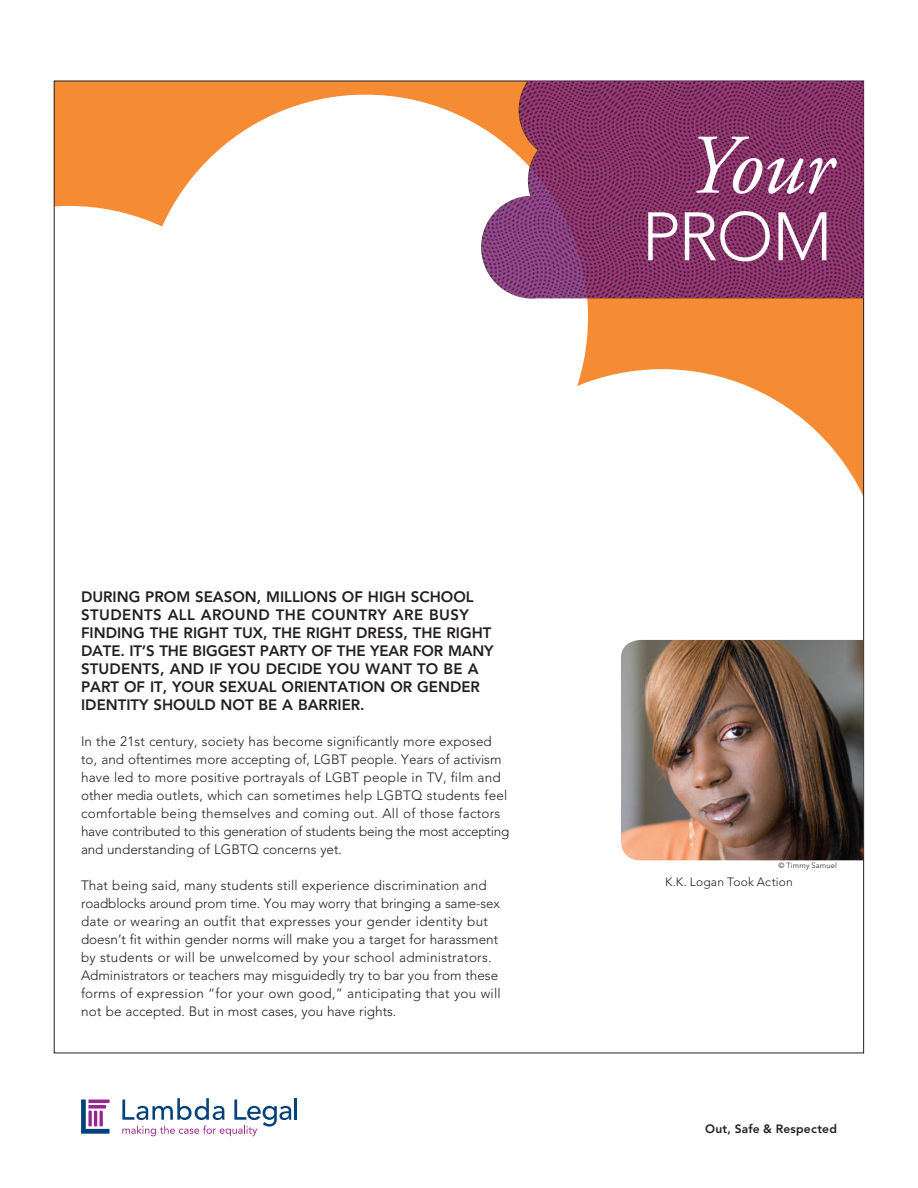
<style>
.page{position:relative;width:918px;height:1188px;background:#fff}
.page>*{position:absolute;margin:0;border:0;box-sizing:border-box;transform-origin:0 0}
.t1{font:italic 84.6px "Adobe Garamond Pro";color:#fff}
.t2{font:300 67.65px "Avenir LT Std";color:#fff}
.t3{font:800 15px/18px "Avenir LT Std";color:#231f20}
.t4{font:300 13.5px/18px "Avenir LT Std";letter-spacing:.01em;color:#231f20}
.t5{font:300 12px "Avenir LT Std";color:#231f20}
.t6{font:800 12px "Avenir LT Std";letter-spacing:.015em;color:#231f20}
.t7{font:300 7.5px "Avenir LT Std";letter-spacing:.025em;color:#231f20}
</style>
<div class="page">
<div style="left:54px;top:81px;width:810px;height:964px;background:#f58b32"></div>
<svg style="left:475px;top:369px;width:387px;height:201px;background:#fdf2e8"></svg>
<div style="left:143px;top:95px;width:445px;height:445px;background:#fff;border-radius:50%"></div>
<div style="left:56px;top:206px;width:117px;height:206px;background:#fff"></div>
<div style="left:54px;top:412px;width:421px;height:641px;background:#fff"></div>
<div style="left:255px;top:570px;width:609px;height:483px;background:#fff"></div>
<img style="left:468px;top:81px;width:396px;height:226px">
<hr style="left:295px;top:1098px;width:2px;height:22px;background:#004279">
<svg style="left:122px;top:1098px;width:169px;height:38px"></svg>
<svg style="left:81px;top:1100px;width:29px;height:34px"></svg>
<img style="left:621px;top:640px;width:242px;height:220px">
<h1 class="t1" style="left:686px;top:115px;width:148px">Your</h1>
<h2 class="t2" style="left:642px;top:197px;width:180px">Prom</h2>
<p class="t3" style="left:81px;top:587px;width:362px">DURING PROM SEASON, MILLIONS OF H IGH SCHOO</p>
<p class="t3" style="left:81px;top:587px;width:414px;text-indent:385px">L STUDENTS ALL AROUND TH E COUNTRY ARE BUSY FINDING TH E RIGHT TUX, TH E RIGHT DRESS, TH E RIGHT DATE. IT’S TH E BIGGEST PARTY OF TH E YEAR FOR MANY STUDENTS, AND IF YOU DECIDE YOU WANT TO BE A PART OF IT, YOUR SEXUAL ORIENTATION OR GENDER IDENTITY SHO</p>
<p class="t3" style="left:186px;top:695px;width:180px">ULD NOT BE A BARRIER.</p>
<p class="t4" style="left:81px;top:732px;width:412px">I n the 21st century, society has become significantly more exposed to, and oftentimes more accepting of, LGBT</p>
<p class="t4" style="left:351px;top:750px;width:152px">people. Years of activism</p>
<p class="t4" style="left:81px;top:768px;width:261px">have led to more positive portrayals of LGBT</p>
<p class="t4" style="left:81px;top:768px;width:421px;text-indent:283px">people in TV, film and other media outlets, which can sometimes help LGBT</p>
<p class="t4" style="left:81px;top:786px;width:430px;text-indent:330px">Q students feel comfortable being themselves and coming out. All of those factors have contributed to this generation of students being the most accepting and understanding of LGBT</p>
<p class="t4" style="left:248px;top:840px;width:96px">Q concerns yet.</p>
<p class="t4" style="left:81px;top:876px;width:421px">That being said, many students still experience discrimination and roadblocks around prom time. You may worry that bringing a same-sex date or wearing an outfit that expresses your gender identity but doesn’t fit within gender norms will make you a target for harassment by students or will be unwelcomed by your school administrators.<br>Administrators or teachers may misguidedly try to bar you from these forms of expression “for your own good,” anticipating that you will not be accepted. B ut in most cases, you have rights.</p>
<p class="t5" style="left:665px;top:874px;width:129px">K.K. Logan Took Action</p>
<p class="t7" style="left:778px;top:861px;width:60px">© Timmy Samuel</p>
<p class="t6" style="left:705px;top:1122px;width:133px">OUT, SAFE &amp; RESPECTED</p>
</div>
